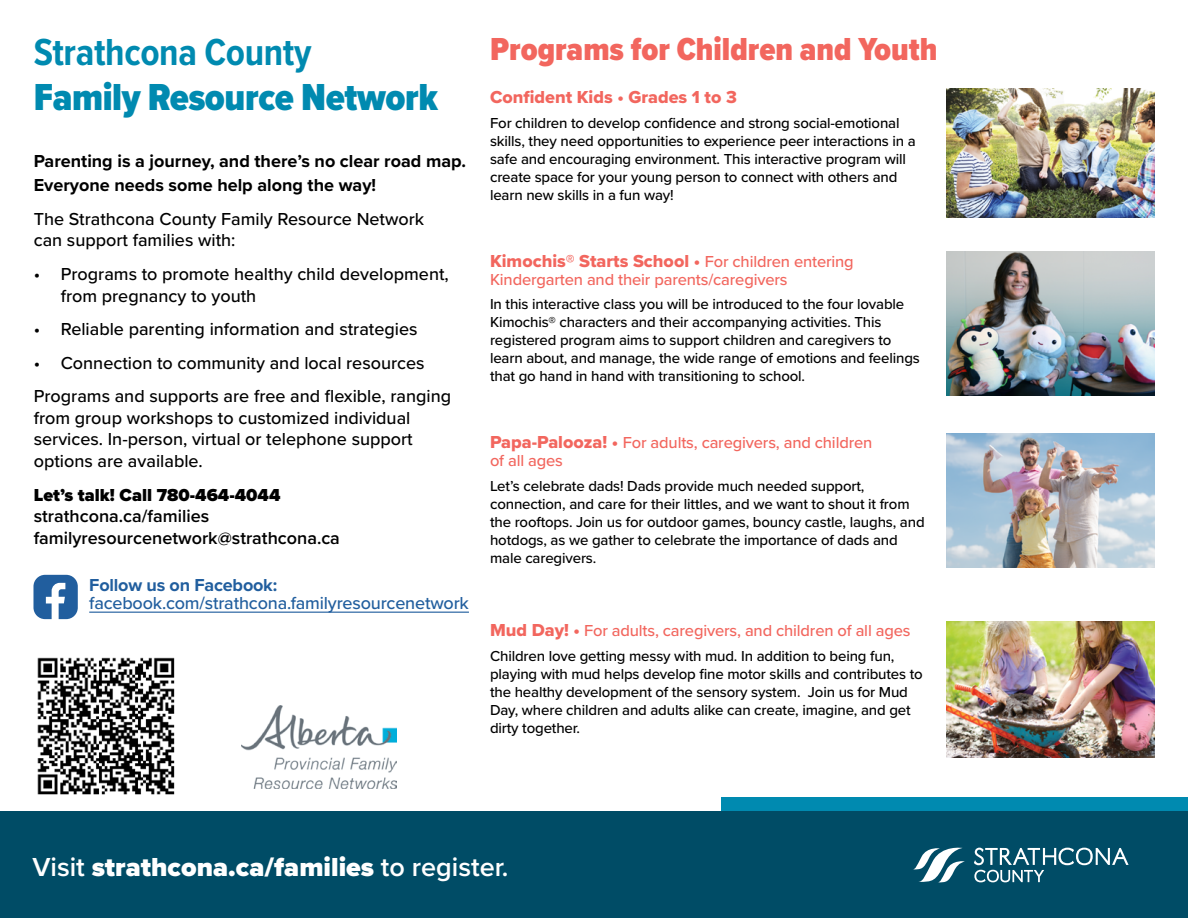
<style>
.page{position:relative;width:1188px;height:918px;background:#fff}
.page>*{position:absolute;margin:0;border:0;box-sizing:border-box;transform-origin:0 0}
.t1{font:900 39px "Proxima Nova Cond";letter-spacing:-.01em;color:#008ab0}
.t2{font:700 39px "Proxima Nova Cond";letter-spacing:-.01em;color:#008ab0}
.Programs_for{font:900 33px "Proxima Nova Cond";color:#f2665e}
.t3{font:900 27px "Proxima Nova";color:#fff}
.t4{font:500 18px/21.6px "Proxima Nova";color:#000}
.t5{font:700 18px/24px "Proxima Nova";color:#000}
.Program_details{font:18px "Proxima Nova Extrabld";color:#f2665e}
.t6{font:600 18px/21.6px "Proxima Nova";color:#000}
.t7{font:500 18px "Proxima Nova";letter-spacing:-.01em;color:#215e9e}
.t8{font:900 18px "Proxima Nova";color:#000}
.t9{font:700 18px "Proxima Nova";letter-spacing:-.01em;color:#215e9e}
.Program_details-2{font:500 16.5px/18px "Proxima Nova";letter-spacing:-.01em;color:#f2665e}
.Program_details-3{font:500 15px/18px "Proxima Nova";letter-spacing:-.01em;color:#000}
.s1{font-family:"Proxima Nova";font-weight:500;font-size:16.5px}
.s2{font-family:"Proxima Nova Extrabld";font-weight:400;font-size:18px}
.s3{font-weight:600}
</style>
<div class="page">
<hr style="left:89px;top:612px;width:380px;height:1px;background:#215e9e">
<div style="left:33px;top:575px;width:45px;height:44px;background:#215e9e;border-radius:12px"></div>
<svg style="left:46px;top:583px;width:19px;height:37px"></svg>
<img style="left:37px;top:657px;width:138px;height:138px">
<img style="left:242px;top:706px;width:155px;height:82px">
<div style="left:0;top:811px;width:1188px;height:107px;background:#004c66"></div>
<svg style="left:974px;top:848px;width:155px;height:34px"></svg>
<svg style="left:913px;top:847px;width:52px;height:35px"></svg>
<div style="left:721px;top:797px;width:467px;height:14px;background:#008ab0"></div>
<img style="left:946px;top:89px;width:208px;height:129px">
<img style="left:946px;top:252px;width:208px;height:144px">
<img style="left:946px;top:433px;width:208px;height:135px">
<img style="left:946px;top:622px;width:208px;height:136px">
<h1 class="t2" style="left:34px;top:23px;width:279px">Strathcona County</h1>
<h1 class="t1" style="left:34px;top:68px;width:406px">Family Resource Network</h1>
<p class="t5" style="left:34px;top:149px;width:434px">Parenting is a journey, and there’s no clear road map.<br>Everyone needs some help along the way!</p>
<p class="t4" style="left:34px;top:207px;width:392px">The Strathcona County Family Resource Network can support families with:</p>
<p class="t4" style="left:61px;top:263px;width:390px;text-indent:-27px">• Programs to promote healthy child development, from pregnancy to youth</p>
<p class="t4" style="left:34px;top:318px;width:385px">• Reliable parenting information and strategies</p>
<p class="t4" style="left:34px;top:345px;width:419px;line-height:33.6px">• Connection to community and local resources<br>Programs and supports are free and flexible, ranging</p>
<p class="t4" style="left:34px;top:406px;width:381px">from group workshops to customized individual services. In-person, virtual or telephone support options are available.</p>
<p class="t8" style="left:34px;top:481px;width:248px">Let’s talk! Call 780-464-4044</p>
<p class="t6" style="left:34px;top:505px;width:308px">strathcona.ca/families familyresourcenetwork@strathcona.ca</p>
<p class="t9" style="left:89px;top:572px;width:190px">Follow us on Facebook:</p>
<p class="t7" style="left:89px;top:590px;width:381px">facebook.com/strathcona.familyresourcenetwork</p>
<p class="Programs_for" style="left:490px;top:25px;width:449px">Programs for Children and Youth</p>
<p class="Program_details" style="left:490px;top:83px;width:248px">Confident Kids • Grades 1 to 3</p>
<p class="Program_details-3" style="left:490px;top:113px;width:427px">For children to develop confidence and strong social-emotional skills, they need opportunities to experience peer interactions in a safe and encouraging environment. This interactive program will create space for your young person to connect with others and learn new skills in a fun way!</p>
<p class="Program_details" style="left:490px;top:247px;width:365px">Kimochis® Starts School • <span class="s1">For children entering</span></p>
<p class="Program_details-2" style="left:490px;top:270px;width:299px">Kindergarten and their parents/caregivers</p>
<p class="Program_details-3" style="left:490px;top:295px;width:431px">In this interactive class you will be introduced to the four lovable Kimochis® characters and their accompanying activities. This registered program aims to support children and caregivers to learn about, and manage, the wide range of emotions and feelings that go hand in hand with transitioning to school.</p>
<p class="Program_details-2" style="left:490px;top:433px;width:384px"><span class="s2">Papa-Palooza! •</span> For adults, caregivers, and children of all ages</p>
<p class="Program_details-3" style="left:490px;top:477px;width:436px">Let’s celebrate dads! Dads provide much needed support, connection, and care for their littles, and we want to shout it from the rooftops. Join us for outdoor games, bouncy castle, laughs, and hotdogs, as we gather to celebrate the importance of dads and male caregivers.</p>
<p class="Program_details-2" style="left:490px;top:621px;width:422px"><span class="s2">Mud Day! •</span> For adults, caregivers, and children of all ages</p>
<p class="Program_details-3" style="left:490px;top:646px;width:434px">Children love getting messy with mud. In addition to being fun, playing with mud helps develop fine motor skills and contributes to the healthy development of the sensory system. Join us for Mud Day, where children and adults alike can create, imagine, and get dirty together.</p>
<h3 class="t3" style="left:32px;top:847px;width:478px"><span class="s3">Visit</span> strathcona.ca/families <span class="s3">to register.</span></h3>
</div>
